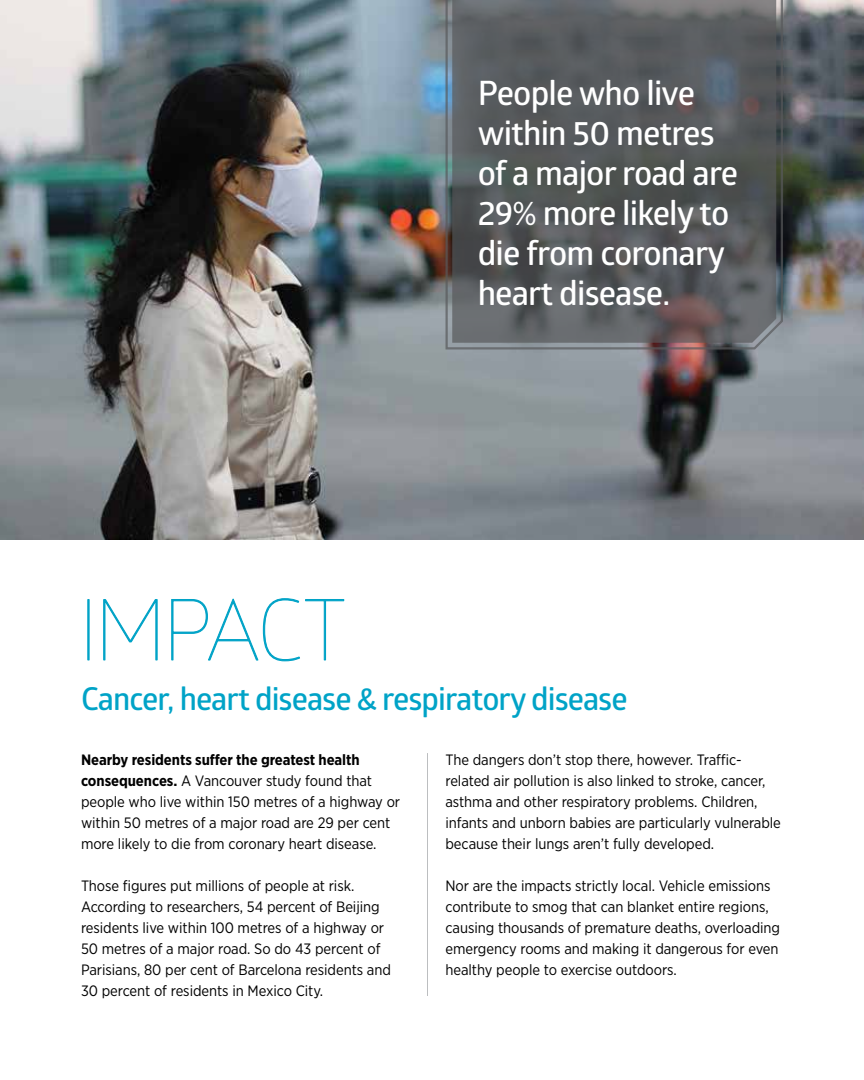
<style>
.page{position:relative;width:864px;height:1080px;background:#fff}
.page>*{position:absolute;margin:0;border:0;box-sizing:border-box;transform-origin:0 0}
.t1{font:100 84px "Glober";letter-spacing:-.05em;color:#00a3c7}
.t2{font:600 33.6px/39.9px "Glober";letter-spacing:-.025em;color:#fff}
.t3{font:600 31.5px "Glober";letter-spacing:-.03em;color:#00a3c7}
.t4{font:15px/21px "Gotham Narrow";letter-spacing:-.005em;color:#000}
.s1{font-family:"Gotham Narrow";font-weight:400;font-size:33px}
.s2{font-weight:700}
</style>
<div class="page">
<div style="left:87px;top:599px;width:3px;height:62px;border:1px solid #00a3c7"></div>
<svg style="left:103px;top:599px;width:55px;height:62px"></svg>
<svg style="left:171px;top:598px;width:174px;height:64px"></svg>
<img style="left:1px;top:0;width:863px;height:540px">
<img style="left:0;top:0;width:1px;height:540px">
<hr style="left:427px;top:753px;width:1px;height:243px;background:#bcbec0">
<svg style="left:444px;top:0;width:341px;height:351px"></svg>
<svg style="left:456px;top:0;width:317px;height:339px"></svg>
<h2 class="t2" style="left:478px;top:72px;width:262px">People who live within 50 metres of a major road are<br>29<span class="s1">%</span> more likely to die from coronary heart disease.</h2>
<h1 class="t1" style="left:78px;top:575px;width:270px">IMPACT</h1>
<h3 class="t3" style="left:81px;top:676px;width:548px">Cancer, heart disease &amp; respiratory disease</h3>
<p class="t4" style="left:81px;top:749px;width:321px"><span class="s2">Nearby residents suffer the greatest health consequences.</span> A Vancouver study found that people who live within 150 metres of a highway or within 50 metres of a major road are 29 per cent more likely to die from coronary heart disease.</p>
<p class="t4" style="left:81px;top:875px;width:312px">Those figures put millions of people at risk.<br>According to researchers, 54 percent of Beijing residents live within 100 metres of a highway or 50 metres of a major road. So do 43 percent of Parisians, 80 per cent of Barcelona residents and 30 percent of residents in Mexico City.</p>
<p class="t4" style="left:446px;top:749px;width:337px">The dangers don’t stop there, however. Traffic&shy;related air pollution is also linked to stroke, cancer, asthma and other respiratory problems. Children, infants and unborn babies are particularly vulnerable because their lungs aren’t fully developed.</p>
<p class="t4" style="left:446px;top:875px;width:336px">Nor are the impacts strictly local. Vehicle emissions contribute to smog that can blanket entire regions, causing thousands of premature deaths, overloading emergency rooms and making it dangerous for even healthy people to exercise outdoors.</p>
</div>
